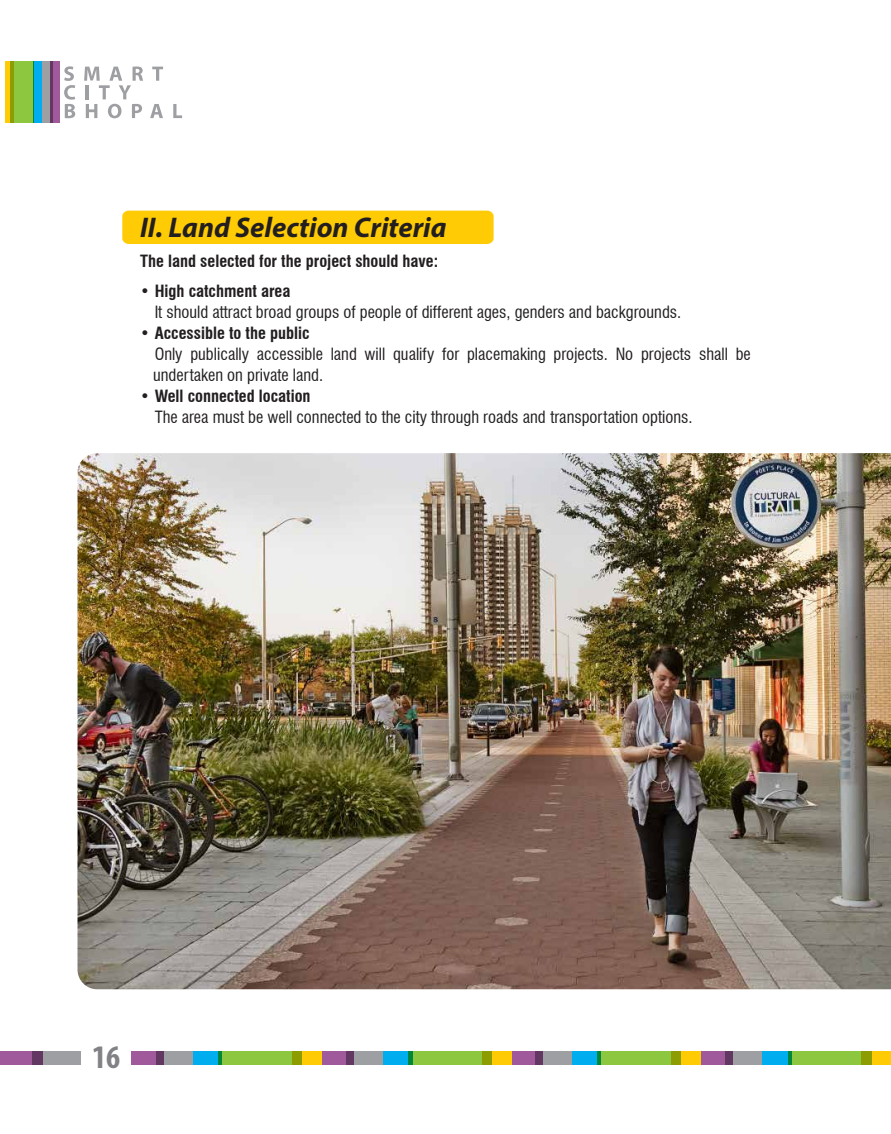
<style>
.page{position:relative;width:891px;height:1134px;background:#fff}
.page>*{position:absolute;margin:0;border:0;box-sizing:border-box;transform-origin:0 0}
.t1{font:700 condensed 33px "Myriad Pro";color:#808285}
.t2{font:italic 700 28.5px "Myriad Pro";color:#231f20}
.t3{font:condensed 16.5px/21px "Swiss 721 BT";color:#231f20}
.t4{font:700 condensed 16.5px "Swiss 721 BT";color:#231f20}
.s1{font-weight:700}
</style>
<div class="page">
<div style="left:122px;top:211px;width:372px;height:33px;background:#ffcb05;border-radius:6px"></div>
<div style="left:5px;top:62px;width:8px;height:61px;background:#ffcb05"></div>
<div style="left:33px;top:62px;width:9px;height:61px;background:#00aeef"></div>
<div style="left:42px;top:62px;width:10px;height:61px;background:#9d9fa2"></div>
<svg style="left:50px;top:62px;width:9px;height:61px"></svg>
<div style="left:10px;top:62px;width:24px;height:61px;background:#8dc63f"></div>
<svg style="left:152px;top:67px;width:11px;height:14px"></svg>
<svg style="left:64px;top:66px;width:11px;height:52px"></svg>
<svg style="left:84px;top:67px;width:59px;height:51px"></svg>
<svg style="left:150px;top:104px;width:13px;height:14px"></svg>
<svg style="left:173px;top:104px;width:9px;height:14px"></svg>
<div style="left:861px;top:1051px;width:30px;height:14px;background:#ffcb05"></div>
<div style="left:761px;top:1051px;width:30px;height:14px;background:#00aeef"></div>
<div style="left:725px;top:1051px;width:37px;height:14px;background:#9d9fa2"></div>
<svg style="left:701px;top:1051px;width:32px;height:14px"></svg>
<div style="left:788px;top:1051px;width:83px;height:14px;background:#8dc63f"></div>
<div style="left:671px;top:1051px;width:30px;height:14px;background:#ffcb05"></div>
<div style="left:571px;top:1051px;width:30px;height:14px;background:#00aeef"></div>
<div style="left:535px;top:1051px;width:36px;height:14px;background:#9d9fa2"></div>
<svg style="left:512px;top:1051px;width:30px;height:14px"></svg>
<div style="left:597px;top:1051px;width:84px;height:14px;background:#8dc63f"></div>
<div style="left:482px;top:1051px;width:30px;height:14px;background:#ffcb05"></div>
<div style="left:382px;top:1051px;width:30px;height:14px;background:#00aeef"></div>
<div style="left:346px;top:1051px;width:37px;height:14px;background:#9d9fa2"></div>
<svg style="left:322px;top:1051px;width:32px;height:14px"></svg>
<div style="left:409px;top:1051px;width:83px;height:14px;background:#8dc63f"></div>
<div style="left:292px;top:1051px;width:30px;height:14px;background:#ffcb05"></div>
<div style="left:192px;top:1051px;width:30px;height:14px;background:#00aeef"></div>
<div style="left:156px;top:1051px;width:36px;height:14px;background:#9d9fa2"></div>
<svg style="left:131px;top:1051px;width:32px;height:14px"></svg>
<div style="left:218px;top:1051px;width:84px;height:14px;background:#8dc63f"></div>
<div style="left:33px;top:1051px;width:48px;height:14px;background:#9d9fa2"></div>
<svg style="left:0;top:1051px;width:43px;height:14px"></svg>
<img style="left:78px;top:453px;width:813px;height:536px">
<h2 class="t2" style="left:140px;top:209px;width:308px">II. Land Selection Criteria</h2>
<p class="t4" style="left:140px;top:252px;width:300px">The land selected for the project should have:</p>
<p class="t3" style="left:155px;top:281px;width:528px;text-indent:-15px">• <span class="s1">High catchment area<br></span>It should attract broad groups of people of different ages, genders and backgrounds.</p>
<p class="t3" style="left:153px;top:323px;width:599px;text-indent:-13px">• <span class="s1">Accessible to the public<br></span>Only publically accessible land will qualify for placemaking projects. No projects shall be undertaken on private land.</p>
<p class="t3" style="left:155px;top:386px;width:539px;text-indent:-15px">• <span class="s1">Well connected location<br></span>The area must be well connected to the city through roads and transportation options.</p>
<h1 class="t1" style="left:92px;top:1036px;width:30px">16</h1>
</div>
